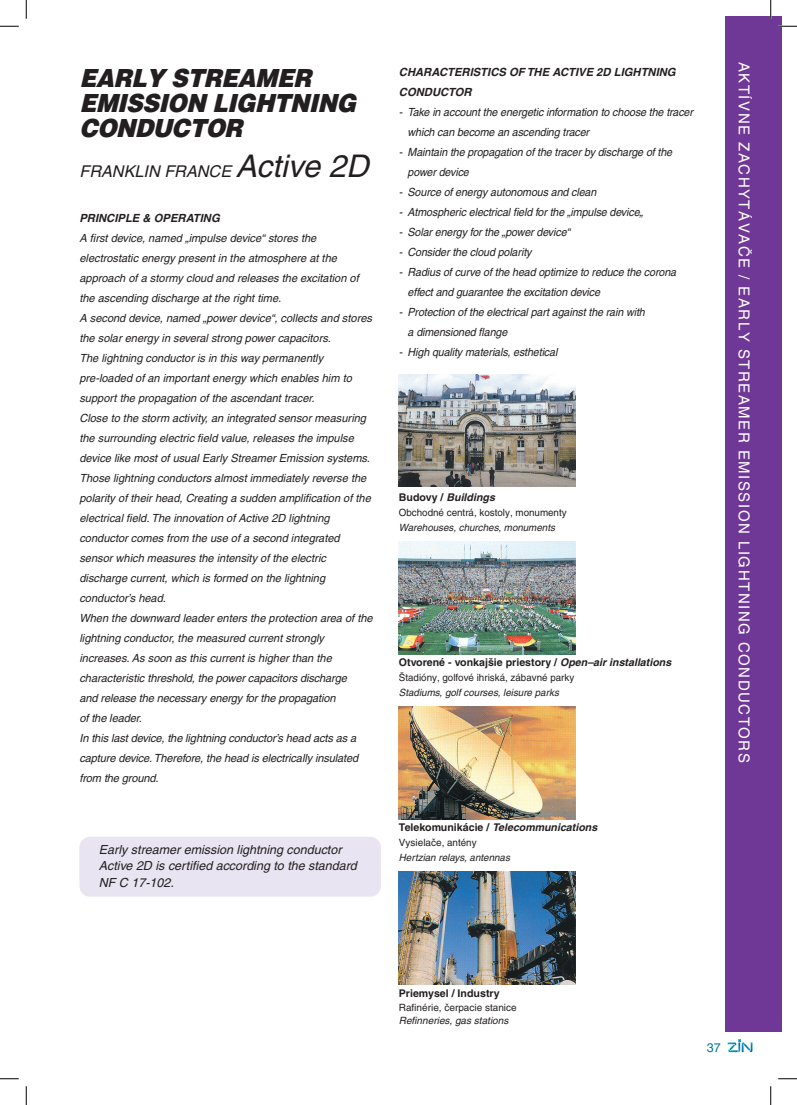
<style>
.page{position:relative;width:797px;height:1105px;background:#fff}
.page>*{position:absolute;margin:0;border:0;box-sizing:border-box;transform-origin:0 0}
.zaklad{font:italic 900 25px/25px "Helvetica CE";color:#231f20;scale:.93 1}
.zaklad-2{font:italic 16.25px "Helvetica CE";color:#231f20}
.zaklad-3{font:15px "Helvetica CE";letter-spacing:.1em;color:#fff}
.zaklad-4{font:italic 12.5px/16.2px "Helvetica CE";color:#231f20}
.t1{font:12.5px "Helvetica CE";color:#0574a4}
.zaklad-5{font:italic 11.25px/20px "Helvetica CE";color:#231f20}
.zaklad-6{font:italic 11.25px "Helvetica CE";color:#231f20;scale:.95 1}
.zaklad-7{font:italic 700 11.25px "Helvetica CE";color:#231f20}
.zaklad-8{font:700 10.62px "Helvetica CE";color:#231f20}
.zaklad-9{font:italic 700 10.62px "Helvetica CE";color:#231f20}
.zaklad-10{font:10px "Helvetica CE";color:#231f20}
.zaklad-11{font:italic 10px "Helvetica CE";color:#231f20}
.s1{font-size:31.25px}
.s2{font-style:normal}
.s3{font-style:italic}
</style>
<div class="page">
<svg style="left:727px;top:1039px;width:25px;height:13px"></svg>
<img style="left:398px;top:374px;width:177px;height:113px">
<img style="left:398px;top:542px;width:177px;height:112px">
<img style="left:398px;top:707px;width:177px;height:112px">
<img style="left:398px;top:872px;width:177px;height:112px">
<div style="left:79px;top:837px;width:302px;height:60px;background:#e9e4f1;border-radius:11px"></div>
<div style="left:724px;top:16px;width:57px;height:1015px;background:#703896"></div>
<svg style="left:0;top:25px;width:19px;height:2px"></svg>
<svg style="left:778px;top:25px;width:19px;height:2px"></svg>
<svg style="left:0;top:1078px;width:19px;height:1px"></svg>
<svg style="left:778px;top:1078px;width:19px;height:1px"></svg>
<svg style="left:25px;top:0;width:2px;height:19px"></svg>
<svg style="left:25px;top:1086px;width:2px;height:19px"></svg>
<svg style="left:770px;top:0;width:1px;height:19px"></svg>
<svg style="left:770px;top:1086px;width:1px;height:19px"></svg>
<p class="zaklad" style="left:79px;top:66px;width:306px">EARLY STREAMER<br>EMISSION LIGHTNING<br>CONDUCTOR</p>
<p class="zaklad-2" style="left:79px;top:162px;width:291px">FRANKLIN FRANCE <span class="s1">Active 2D</span></p>
<p class="zaklad-7" style="left:79px;top:212px;width:142px">PRINCIPLE &amp; OPERATING</p>
<p class="zaklad-5" style="left:79px;top:228px;width:281px">A first device, named „impulse device“ stores the electrostatic energy present in the atmosphere at the approach of a stormy cloud and releases the excitation of the ascending discharge at the right time.</p>
<p class="zaklad-5" style="left:79px;top:308px;width:294px">A second device, named „power device“, collects and stores the solar energy in several strong power capacitors.</p>
<p class="zaklad-5" style="left:79px;top:348px;width:245px">The lightning conductor is in this way permanently</p>
<p class="zaklad-5" style="left:79px;top:368px;width:274px">pre-loaded of an important energy which enables him to support the propagation of the ascendant tracer.</p>
<p class="zaklad-5" style="left:79px;top:408px;width:293px">Close to the storm activity, an integrated sensor measuring the surrounding electric field value, releases the impulse device like most of usual Early Streamer Emission systems.<br>Those lightning conductors almost immediately reverse the polarity of their head, Creating a sudden amplification of the electrical field. The innovation of Active 2D lightning conductor comes from the use of a second integrated sensor which measures the intensity of the electric discharge current, which is formed on the lightning conductor’s head.</p>
<p class="zaklad-5" style="left:79px;top:608px;width:295px">When the downward leader enters the protection area of the lightning conductor, the measured current strongly increases. As soon as this current is higher than the characteristic threshold, the power capacitors discharge<br>and release the necessary energy for the propagation</p>
<p class="zaklad-5" style="left:79px;top:708px;width:64px">of the leader.</p>
<p class="zaklad-5" style="left:79px;top:728px;width:280px">In this last device, the lightning conductor’s head acts as a capture device. Therefore, the head is electrically insulated from the ground.</p>
<p class="zaklad-4" style="left:99px;top:842px;width:259px">Early streamer emission lightning conductor<br>Active 2D is certified according to the standard<br>NF C 17-102.</p>
<p class="zaklad-7" style="left:399px;top:66px;width:278px">CHARACTERISTICS OF THE ACTIVE 2D LIGHTNING</p>
<p class="zaklad-7" style="left:399px;top:86px;width:74px">CONDUCTOR</p>
<p class="zaklad-6" style="left:399px;top:106px;width:311px">- Take in account the energetic information to choose the tracer</p>
<p class="zaklad-6" style="left:407px;top:126px;width:193px">which can become an ascending tracer</p>
<p class="zaklad-6" style="left:399px;top:146px;width:289px">- Maintain the propagation of the tracer by discharge of the</p>
<p class="zaklad-6" style="left:407px;top:166px;width:66px">power device</p>
<p class="zaklad-6" style="left:399px;top:186px;width:209px">- Source of energy autonomous and clean</p>
<p class="zaklad-6" style="left:399px;top:206px;width:258px">- Atmospheric electrical field for the „impulse device„</p>
<p class="zaklad-6" style="left:399px;top:226px;width:182px">- Solar energy for the „power device“</p>
<p class="zaklad-6" style="left:399px;top:246px;width:141px">- Consider the cloud polarity</p>
<p class="zaklad-6" style="left:399px;top:266px;width:293px">- Radius of curve of the head optimize to reduce the corona</p>
<p class="zaklad-6" style="left:407px;top:286px;width:204px">effect and guarantee the excitation device</p>
<p class="zaklad-6" style="left:399px;top:306px;width:260px">- Protection of the electrical part against the rain with</p>
<p class="zaklad-6" style="left:407px;top:326px;width:106px">a dimensioned flange</p>
<p class="zaklad-6" style="left:399px;top:346px;width:168px">- High quality materials, esthetical</p>
<p class="zaklad-9" style="left:399px;top:491px;width:98px"><span class="s2">Budovy /</span> Buildings</p>
<p class="zaklad-10" style="left:399px;top:507px;width:169px">Obchodné centrá, kostoly, monumenty</p>
<p class="zaklad-11" style="left:399px;top:522px;width:158px">Warehouses, churches, monuments</p>
<p class="zaklad-8" style="left:399px;top:656px;width:274px">Otvorené - vonkajšie priestory / <span class="s3">Open–air installations</span></p>
<p class="zaklad-10" style="left:399px;top:672px;width:177px">Štadióny, golfové ihriská, zábavné parky</p>
<p class="zaklad-11" style="left:399px;top:687px;width:161px">Stadiums, golf courses, leisure parks</p>
<p class="zaklad-9" style="left:399px;top:821px;width:200px"><span class="s2">Telekomunikácie /</span> Telecommunications</p>
<p class="zaklad-10" style="left:399px;top:837px;width:79px">Vysielače, antény</p>
<p class="zaklad-11" style="left:399px;top:852px;width:113px">Hertzian relays, antennas</p>
<p class="zaklad-3" style="left:752px;top:62px;width:702px;rotate:90deg">AKTÍVNE ZACHYTÁVAČE / EARLY STREAMER EMISSION LIGHTNING CONDUCTORS</p>
<p class="zaklad-8" style="left:399px;top:987px;width:102px">Priemysel / Industry</p>
<p class="zaklad-10" style="left:399px;top:1002px;width:119px">Rafinérie, čerpacie stanice</p>
<p class="zaklad-11" style="left:399px;top:1015px;width:111px">Refinneries, gas stations</p>
<p class="t1" style="left:707px;top:1041px;width:15px">37</p>
</div>
